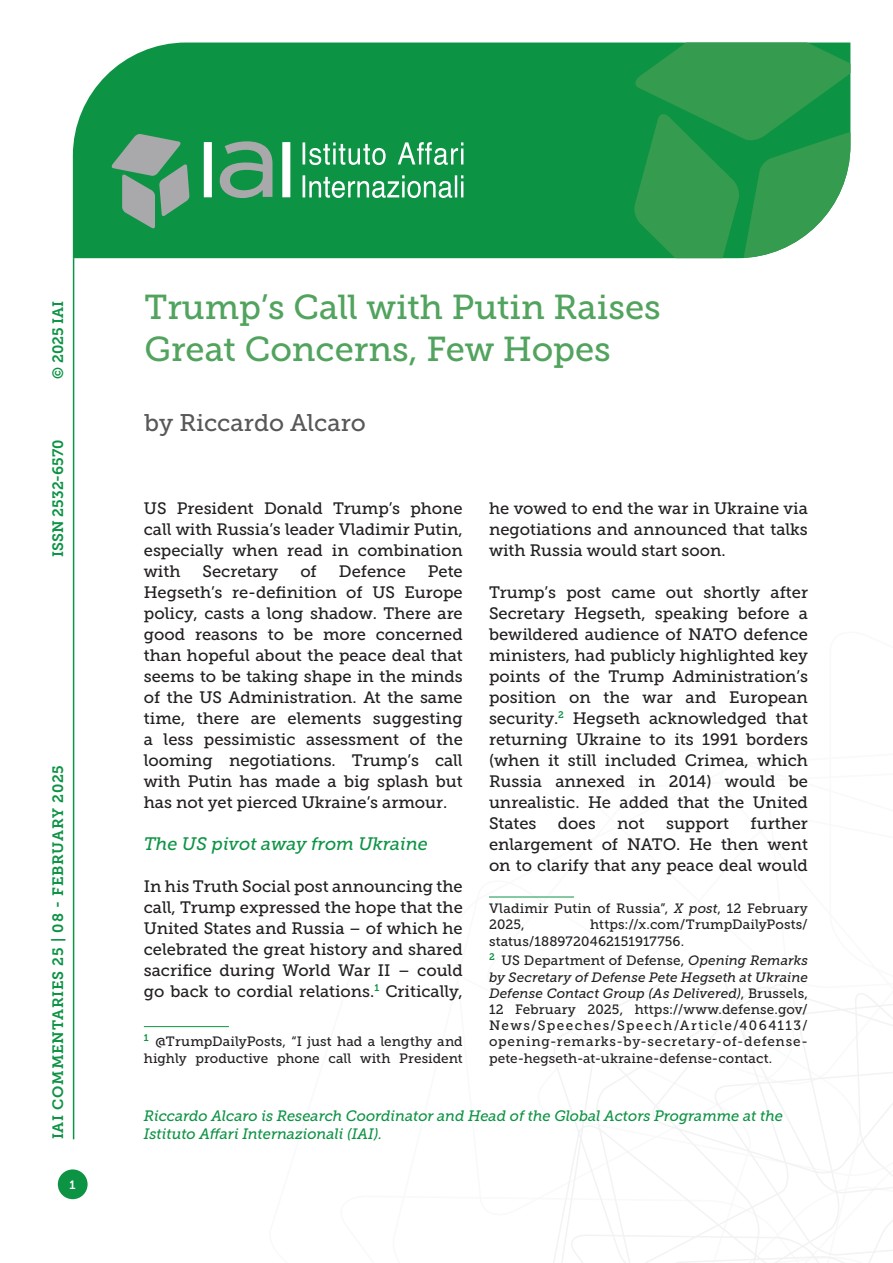
<style>
.page{position:relative;width:893px;height:1263px;background:#fff}
.page>*{position:absolute;margin:0;border:0;box-sizing:border-box;transform-origin:0 0}
.Titolo_Copertina{font:34.5px "Museo Slab 500";color:#51a35e}
.Autori_copertina{font:24px "Museo Slab 500";color:#57585a}
.Titolo_paragrafo_2{font:italic 18px "Museo Slab 500";color:#0d9344}
.Testo{font:16.5px/21px "Museo Slab 500";color:#231f20;text-align:justify}
.t1{font:italic 15px/18px "Museo Slab 500";color:#0d9344}
.t2{font:15px "Museo Slab 700";letter-spacing:.05em;color:#0d9344}
.t3{font:15px "Museo Slab 700";color:#0d9344}
.Nota{font:13.5px/16.2px "Museo Slab 500";letter-spacing:.01em;color:#231f20}
.t4{font:12px "Museo Slab 700";color:#fff}
.s1{font-style:italic}
</style>
<div class="page">
<svg style="left:553px;top:960px;width:340px;height:303px"></svg>
<hr style="left:73px;top:258px;width:1px;height:881px;background:#0d9344">
<div style="left:73px;top:43px;width:560px;height:215px;background:#0d9344"></div>
<svg style="left:633px;top:43px;width:217px;height:215px;background:#359e56"></svg>
<svg style="left:303px;top:142px;width:160px;height:56px;background:#48ad72"></svg>
<svg style="left:111px;top:134px;width:79px;height:95px;background:#609e7a"></svg>
<svg style="left:204px;top:141px;width:86px;height:57px"></svg>
<div style="left:58px;top:1169px;width:30px;height:30px;background:#0d9344;border-radius:50%"></div>
<hr style="left:144px;top:1026px;width:85px;height:1px;background:#0d9344">
<hr style="left:489px;top:897px;width:85px;height:1px;background:#0d9344">
<p class="t2" style="left:50px;top:379px;width:80px;rotate:-90deg">© 2025 IAI</p>
<p class="t3" style="left:50px;top:557px;width:119px;rotate:-90deg">ISSN 2532-6570</p>
<p class="t2" style="left:50px;top:1139px;width:376px;rotate:-90deg">IAI COMMENTARIES 25 | 08 - FEBRUARY 2025</p>
<p class="t4" style="left:70px;top:1178px;width:8px">1</p>
<p class="Titolo_Copertina" style="left:145px;top:288px;width:518px">Trump’s Call with Putin Raises</p>
<p class="Titolo_Copertina" style="left:145px;top:330px;width:468px">Great Concerns, Few Hopes</p>
<p class="Autori_copertina" style="left:145px;top:409px;width:223px">by Riccardo Alcaro</p>
<p class="Testo" style="left:144px;top:498px;width:320px">US President Donald Trump’s phone call with Russia’s leader Vladimir Putin, especially when read in combination with</p>
<p class="Testo" style="left:203px;top:561px;width:77px">Secretary</p>
<p class="Testo" style="left:300px;top:561px;width:18px">of</p>
<p class="Testo" style="left:339px;top:561px;width:68px">Defence</p>
<p class="Testo" style="left:144px;top:561px;width:320px;text-indent:284px">Pete Hegseth’s re-definition of US Europe policy, casts a long shadow. There are good reasons to be more concerned than hopeful about the peace deal that seems to be taking shape in the minds of the US Administration. At the same time, there are elements suggesting a less pessimistic assessment of the looming negotiations. Trump’s call with Putin has made a big splash but has not yet pierced Ukraine’s armour.</p>
<p class="Titolo_paragrafo_2" style="left:144px;top:833px;width:285px">The US pivot away from Ukraine</p>
<p class="Testo" style="left:144px;top:876px;width:320px">In his Truth Social post announcing the call, Trump expressed the hope that the United States and Russia – of which he celebrated the great history and shared sacrifice during World War II – could go back to cordial relations.<sup>1</sup> Critically,</p>
<p class="Nota" style="left:144px;top:1034px;width:320px"><sup>1</sup> @TrumpDailyPosts, “I just had a lengthy and highly productive phone call with President</p>
<p class="Testo" style="left:489px;top:498px;width:320px">he vowed to end the war in Ukraine via negotiations and announced that talks with Russia would start soon.</p>
<p class="Testo" style="left:489px;top:582px;width:320px">Trump’s post came out shortly after Secretary Hegseth, speaking before a bewildered audience of NATO defence ministers, had publicly highlighted key points of the Trump Administration’s position on the war and European security.<sup>2</sup> Hegseth acknowledged that returning Ukraine to its 1991 borders (when it still included Crimea, which Russia annexed in 2014) would be unrealistic. He added that the United States</p>
<p class="Testo" style="left:489px;top:813px;width:320px;text-indent:262px">further enlargement of NATO. He then went on to clarify that any peace deal would</p>
<p class="Nota" style="left:489px;top:900px;width:320px">Vladimir Putin of Russia”, <span class="s1">X post</span>, 12 February<br>2025,</p>
<p class="Testo" style="left:558px;top:813px;width:39px">does</p>
<p class="Testo" style="left:617px;top:813px;width:29px">not</p>
<p class="Testo" style="left:666px;top:813px;width:65px">support</p>
<p class="Nota" style="left:489px;top:917px;width:320px;text-indent:101px">https://x.com/TrumpDailyPosts/ status/1889720462151917756.</p>
<p class="Nota" style="left:489px;top:953px;width:320px;text-align:justify"><sup>2</sup> US Department of Defense, <span class="s1">Opening Remarks by Secretary of Defense Pete Hegseth at Ukraine Defense Contact Group (As Delivered)</span>, Brussels, 12 February 2025, https://www.defense.gov/ News/Speeches/Speech/Article/4064113/ opening-remarks-by-secretary-of-defense&shy;pete-hegseth-at-ukraine-defense-contact.</p>
<p class="t1" style="left:144px;top:1107px;width:641px">Riccardo Alcaro is Research Coordinator and Head of the Global Actors Programme at the<br>Istituto Affari Internazionali (IAI).</p>
</div>
